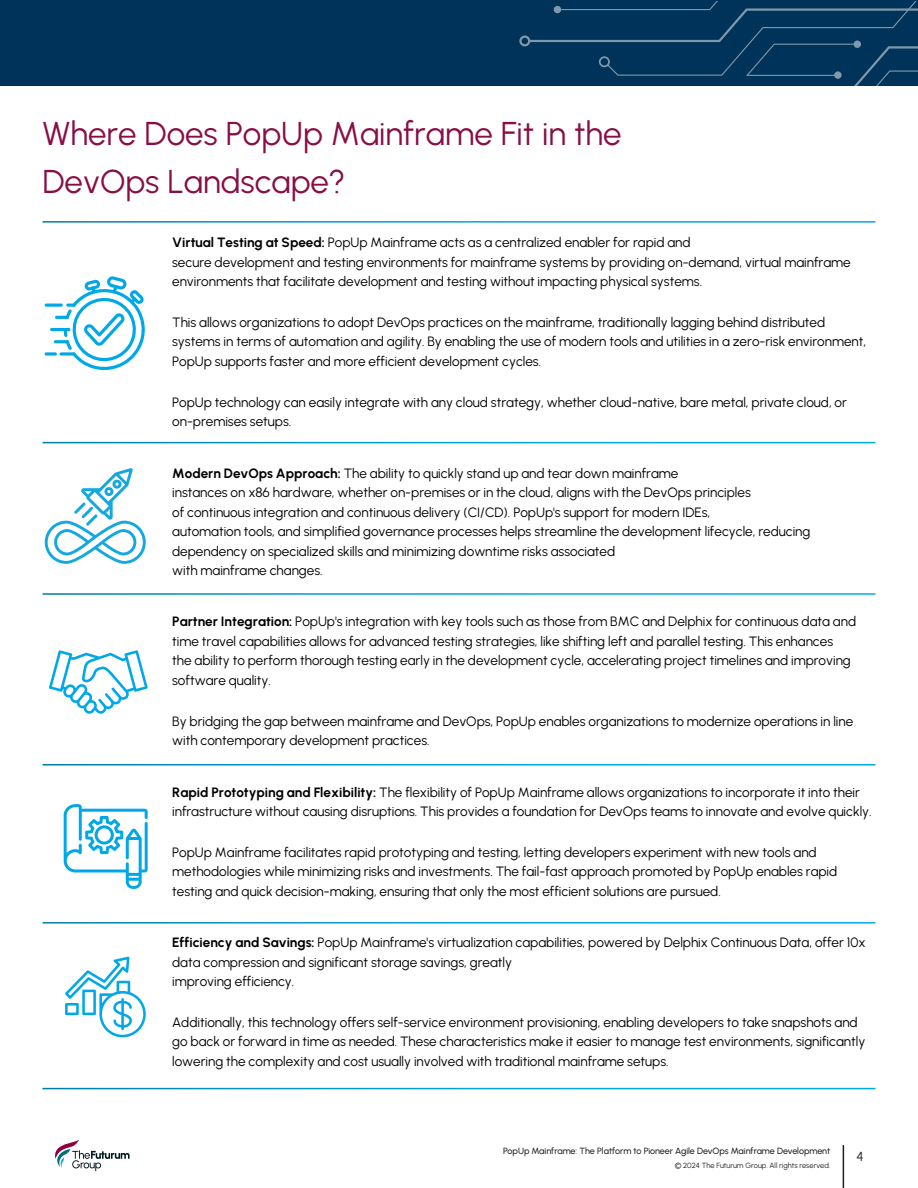
<style>
.page{position:relative;width:918px;height:1188px;background:#fff}
.page>*{position:absolute;margin:0;border:0;box-sizing:border-box;transform-origin:0 0}
.WH_Introduction_Header{font:33px "Urbanist";color:#880e46}
.footnote{font:13.5px/19.5px "Urbanist";color:#000001}
.t1{font:13.05px "Urbanist";color:#231f20}
.t2{font:500 9px "Urbanist";letter-spacing:-.005em;color:#231f20}
.t3{font:7.5px "Urbanist";color:#231f20}
</style>
<div class="page">
<div style="left:0;top:0;width:918px;height:85px;background:#003359"></div>
<svg style="left:519px;top:2px;width:399px;height:84px"></svg>
<svg style="left:55px;top:1140px;width:75px;height:31px"></svg>
<hr style="left:843px;top:1145px;width:1px;height:43px;background:#231f20">
<hr style="left:45px;top:304px;width:18px;height:3px;background:#00a8e8;border-radius:2px">
<hr style="left:55px;top:316px;width:14px;height:3px;background:#00a8e8;border-radius:2px">
<hr style="left:50px;top:328px;width:20px;height:3px;background:#00a8e8;border-radius:2px">
<hr style="left:54px;top:340px;width:15px;height:3px;background:#00a8e8;border-radius:2px">
<svg style="left:45px;top:352px;width:12px;height:4px"></svg>
<svg style="left:60px;top:352px;width:15px;height:4px"></svg>
<svg style="left:64px;top:276px;width:81px;height:95px"></svg>
<svg style="left:45px;top:468px;width:101px;height:96px"></svg>
<svg style="left:49px;top:650px;width:99px;height:64px"></svg>
<svg style="left:64px;top:804px;width:84px;height:85px"></svg>
<svg style="left:65px;top:957px;width:81px;height:80px"></svg>
<p class="WH_Introduction_Header" style="left:43px;top:112px;width:581px">Where Does PopUp Mainframe Fit in the</p>
<p class="WH_Introduction_Header" style="left:43px;top:160px;width:304px">DevOps Landscape?</p>
<p class="footnote" style="left:172px;top:232px;width:680px">Virtual Testing at Speed: PopUp Mainframe acts as a centralized enabler for rapid and<br>secure development and testing environments for mainframe systems by providing on-demand, virtual mainframe environments that facilitate development and testing without impacting physical systems.</p>
<p class="footnote" style="left:172px;top:312px;width:696px">This allows organizations to adopt DevOps practices on the mainframe, traditionally lagging behind distributed systems in terms of automation and agility. By enabling the use of modern tools and utilities in a zero-risk environment,<br>PopUp supports faster and more efficient development cycles.</p>
<p class="footnote" style="left:172px;top:392px;width:676px">PopUp technology can easily integrate with any cloud strategy, whether cloud-native, bare metal, private cloud, or on-premises setups.</p>
<p class="footnote" style="left:172px;top:463px;width:640px">Modern DevOps Approach: The ability to quickly stand up and tear down mainframe<br>instances on x86 hardware, whether on-premises or in the cloud, aligns with the DevOps principles<br>of continuous integration and continuous delivery (CI/CD). PopUp's support for modern IDEs,<br>automation tools, and simplified governance processes helps streamline the development lifecycle, reducing dependency on specialized skills and minimizing downtime risks associated<br>with mainframe changes.</p>
<p class="footnote" style="left:172px;top:612px;width:685px">Partner Integration: PopUp's integration with key tools such as those from BMC and Delphix for continuous data and time travel capabilities allows for advanced testing strategies, like shifting left and parallel testing. This enhances<br>the ability to perform thorough testing early in the development cycle, accelerating project timelines and improving software quality.</p>
<p class="footnote" style="left:172px;top:711px;width:683px">By bridging the gap between mainframe and DevOps, PopUp enables organizations to modernize operations in line with contemporary development practices.</p>
<p class="footnote" style="left:172px;top:782px;width:701px">Rapid Prototyping and Flexibility: The flexibility of PopUp Mainframe allows organizations to incorporate it into their infrastructure without causing disruptions. This provides a foundation for DevOps teams to innovate and evolve quickly.</p>
<p class="footnote" style="left:172px;top:842px;width:667px">PopUp Mainframe facilitates rapid prototyping and testing, letting developers experiment with new tools and methodologies while minimizing risks and investments. The fail-fast approach promoted by PopUp enables rapid testing and quick decision-making, ensuring that only the most efficient solutions are pursued.</p>
<p class="footnote" style="left:172px;top:932px;width:695px">Efficiency and Savings: PopUp Mainframe's virtualization capabilities, powered by Delphix Continuous Data, offer 10x data compression and significant storage savings, greatly<br>improving efficiency.</p>
<p class="footnote" style="left:172px;top:1012px;width:695px">Additionally, this technology offers self-service environment provisioning, enabling developers to take snapshots and go back or forward in time as needed. These characteristics make it easier to manage test environments, significantly lowering the complexity and cost usually involved with traditional mainframe setups.</p>
<p class="t2" style="left:503px;top:1144px;width:329px">PopUp Mainframe: The Platform to Pioneer Agile DevOps Mainframe Development</p>
<p class="t3" style="left:675px;top:1160px;width:157px">© 2024 The Futurum Group. All rights reserved.</p>
<p class="t1" style="left:856px;top:1148px;width:9px">4</p>
</div>
